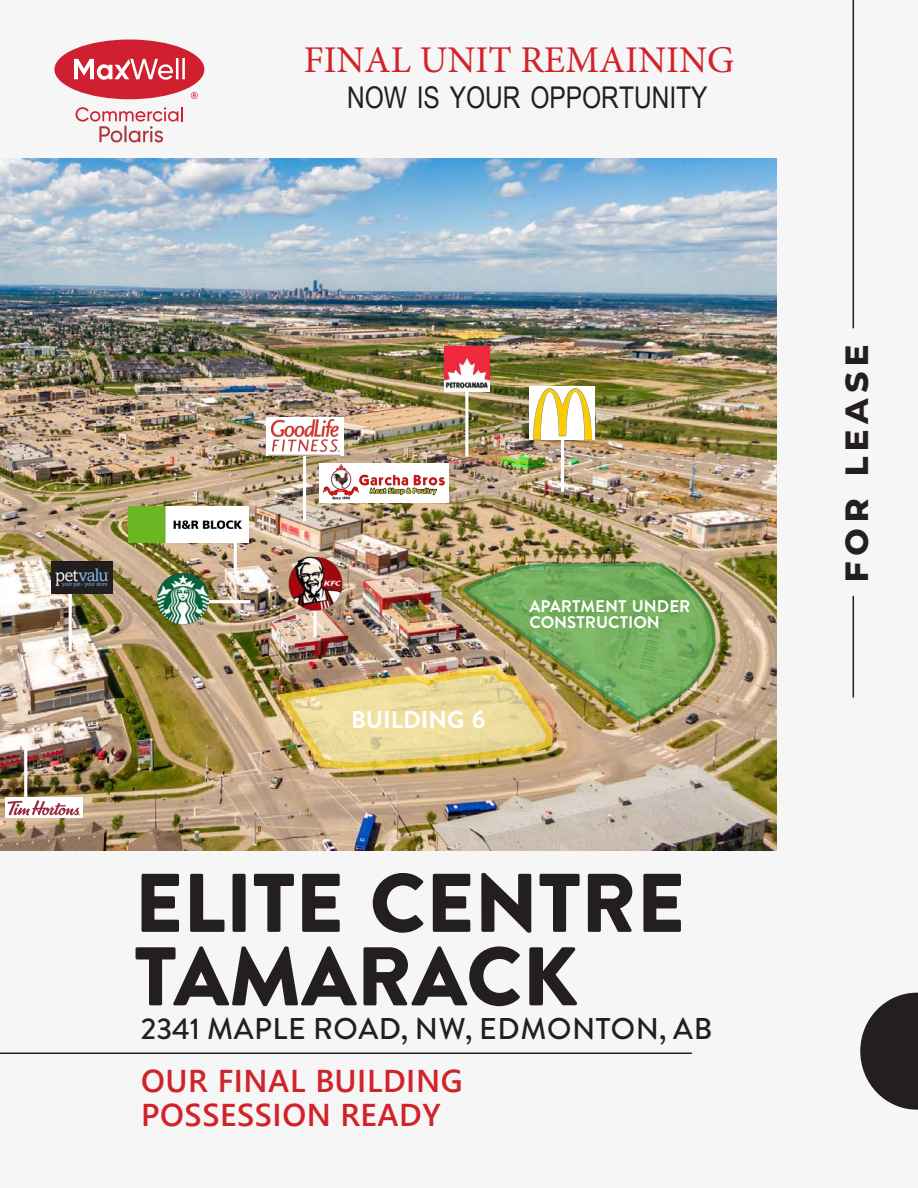
<style>
.page{position:relative;width:918px;height:1188px;background:#f6f6f6}
.page>*{position:absolute;margin:0;border:0;box-sizing:border-box;transform-origin:0 0}
.t1{font:900 82.95px/73.5px "Brandon Grotesque";color:#231f20}
.t2{font:700 39px "Montserrat";color:#231f20}
.t3{font:37.8px "Minion Pro";color:#d1232a}
.t4{font:600 31.5px/34.5px "Yu Gothic UI";letter-spacing:.02em;color:#d1232a}
.t5{font:500 30px "Brandon Grotesque";letter-spacing:.02em;color:#231f20}
.t6{font:30px "Arial Narrow";color:#231f20}
.t7{font:700 24.15px "Brandon Grotesque";color:#fff}
.t8{font:700 16.8px/16.8px "Brandon Grotesque";color:#fff}
.s1{font-size:25.05px}
</style>
<div class="page">
<img style="left:0;top:159px;width:777px;height:691px">
<hr style="left:303px;top:456px;width:3px;height:65px;background:#fff">
<hr style="left:234px;top:508px;width:3px;height:66px;background:#fff">
<hr style="left:185px;top:600px;width:66px;height:3px;background:#fff">
<hr style="left:69px;top:586px;width:3px;height:66px;background:#fff">
<hr style="left:24px;top:748px;width:3px;height:65px;background:#fff">
<hr style="left:561px;top:426px;width:3px;height:66px;background:#fff">
<hr style="left:465px;top:391px;width:3px;height:66px;background:#fff">
<img style="left:266px;top:418px;width:78px;height:38px">
<div style="left:319px;top:463px;width:130px;height:40px;background:#fff"></div>
<div style="left:129px;top:506px;width:120px;height:37px;background:#fff"></div>
<div style="left:529px;top:387px;width:66px;height:53px;background:#fff"></div>
<img style="left:444px;top:346px;width:45px;height:45px">
<img style="left:533px;top:388px;width:59px;height:52px">
<img style="left:279px;top:547px;width:72px;height:16px">
<img style="left:317px;top:463px;width:128px;height:39px">
<img style="left:129px;top:506px;width:112px;height:37px">
<img style="left:158px;top:574px;width:51px;height:51px">
<img style="left:51px;top:562px;width:62px;height:32px">
<img style="left:5px;top:797px;width:77px;height:21px">
<img style="left:277px;top:563px;width:439px;height:207px">
<svg style="left:54px;top:40px;width:150px;height:59px"></svg>
<svg style="left:76px;top:107px;width:107px;height:15px"></svg>
<img style="left:99px;top:125px;width:65px;height:18px">
<hr style="left:853px;top:0;width:1px;height:328px;background:#231f20">
<hr style="left:853px;top:596px;width:1px;height:101px;background:#231f20">
<hr style="left:0;top:1052px;width:692px;height:2px;background:#231f20">
<svg style="left:860px;top:993px;width:58px;height:117px"></svg>
<p class="t3" style="left:304px;top:34px;width:432px">FINAL UNIT REMAINING</p>
<p class="t6" style="left:347px;top:75px;width:362px">NOW IS YOUR OPPORTUNITY</p>
<p class="t7" style="left:351px;top:702px;width:136px">BUILDING <span class="s1">6</span></p>
<p class="t8" style="left:529px;top:598px;width:163px">APARTMENT UNDER<br>CONSTRUCTION</p>
<p class="t1" style="left:134px;top:868px;width:552px">ELITE CENTRE<br>TAMARACK</p>
<p class="t5" style="left:141px;top:1008px;width:573px">2341 MAPLE ROAD, NW, EDMONTON, AB</p>
<p class="t4" style="left:141px;top:1063px;width:323px">OUR FINAL BUILDING<br>POSSESSION READY</p>
<p class="t2" style="left:826px;top:583px;width:240px;rotate:-90deg">for lease</p>
</div>
